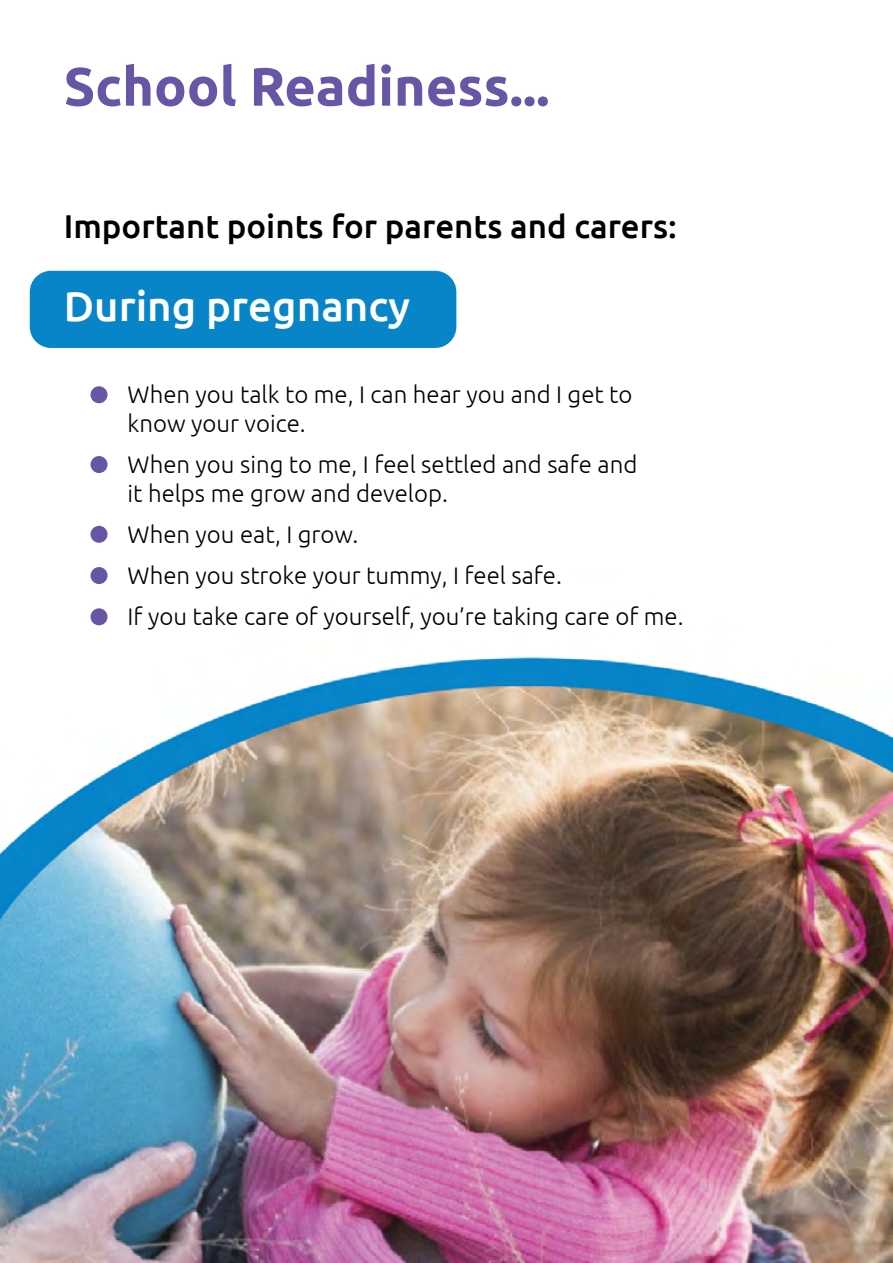
<style>
.page{position:relative;width:893px;height:1263px;background:#fff}
.page>*{position:absolute;margin:0;border:0;box-sizing:border-box;transform-origin:0 0}
.t1{font:700 54px "Ubuntu";color:#6756a6}
.t2{font:500 42px "Ubuntu";color:#fff}
.t3{font:500 33px "Ubuntu";color:#000}
.t4{font:300 24px/28.5px "Ubuntu";color:#000}
</style>
<div class="page">
<img style="left:0;top:270px;width:893px;height:993px">
<div style="left:30px;top:271px;width:426px;height:77px;background:#0885c8;border-radius:21px"></div>
<div style="left:91px;top:386px;width:17px;height:17px;background:#6756a6;border-radius:50%"></div>
<div style="left:91px;top:456px;width:17px;height:17px;background:#6756a6;border-radius:50%"></div>
<div style="left:91px;top:526px;width:17px;height:17px;background:#6756a6;border-radius:50%"></div>
<div style="left:91px;top:567px;width:17px;height:17px;background:#6756a6;border-radius:50%"></div>
<div style="left:91px;top:608px;width:17px;height:17px;background:#6756a6;border-radius:50%"></div>
<p class="t1" style="left:64px;top:54px;width:487px">School Readiness...</p>
<p class="t3" style="left:64px;top:206px;width:615px">Important points for parents and carers:</p>
<p class="t2" style="left:64px;top:279px;width:348px">During pregnancy</p>
<p class="t4" style="left:128px;top:380px;width:506px">When you talk to me, I can hear you and I get to know your voice.</p>
<p class="t4" style="left:128px;top:450px;width:511px">When you sing to me, I feel settled and safe and it helps me grow and develop.</p>
<p class="t4" style="left:128px;top:519px;width:232px">When you eat, I grow.</p>
<p class="t4" style="left:128px;top:561px;width:436px">When you stroke your tummy, I feel safe.</p>
<p class="t4" style="left:128px;top:602px;width:557px">If you take care of yourself, you’re taking care of me.</p>
</div>
